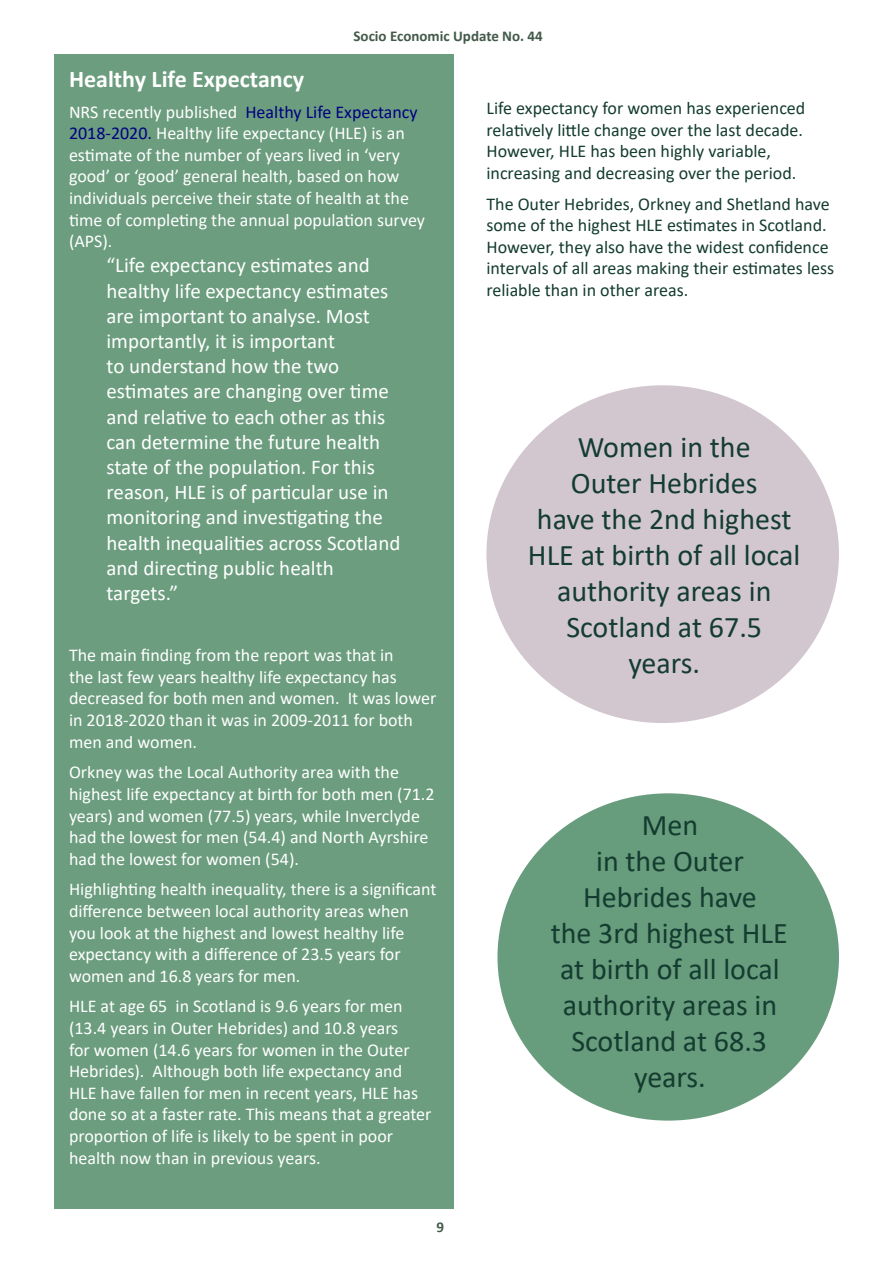
<style>
.page{position:relative;width:893px;height:1263px;background:#fff}
.page>*{position:absolute;margin:0;border:0;box-sizing:border-box;transform-origin:0 0}
.Large_para_green{font:30px/36px "Calibri";color:#143c30;text-align:center}
.Heading_1_Paper{font:700 24px "Calibri";color:#fff}
.Large_indent_paper{font:21px/25.2px "Calibri";color:#fff}
.t1{font:18px/21.6px "Calibri";color:#fff}
.Paragraph_Style_Gree{font:18px/21.6px "Calibri";color:#143c30}
.t2{font:700 15px "Calibri";color:#435a4a}
.s1{color:#000080}
</style>
<div class="page">
<div style="left:54px;top:54px;width:400px;height:1155px;background:#6b9d7e"></div>
<div style="left:497px;top:793px;width:342px;height:327px;background:#679c7c;border-radius:50%"></div>
<div style="left:486px;top:385px;width:353px;height:338px;background:#d2c7ce;border-radius:50%"></div>
<p class="t2" style="left:354px;top:25px;width:191px">Socio Economic Update No. 44</p>
<p class="Heading_1_Paper" style="left:69px;top:62px;width:237px">Healthy Life Expectancy</p>
<p class="t1" style="left:69px;top:100px;width:358px">NRS recently published <span class="s1">Healthy Life Expectancy 2018-2020.</span> Healthy life expectancy (HLE) is an estimate of the number of years lived in ‘very good’ or ‘good’ general health, based on how individuals perceive their state of health at the time of completing the annual population survey (APS).</p>
<p class="Large_indent_paper" style="left:106px;top:252px;width:295px">“Life expectancy estimates and healthy life expectancy estimates are important to analyse. Most importantly, it is important<br>to understand how the two estimates are changing over time and relative to each other as this can determine the future health state of the population. For this reason, HLE is of particular use in monitoring and investigating the health inequalities across Scotland and directing public health targets.”</p>
<p class="t1" style="left:69px;top:644px;width:369px">The main finding from the report was that in<br>the last few years healthy life expectancy has decreased for both men and women. It was lower in 2018-2020 than it was in 2009-2011 for both men and women.</p>
<p class="t1" style="left:69px;top:761px;width:367px">Orkney was the Local Authority area with the highest life expectancy at birth for both men (71.2 years) and women (77.5) years, while Inverclyde had the lowest for men (54.4) and North Ayrshire had the lowest for women (54).</p>
<p class="t1" style="left:69px;top:878px;width:369px">Highlighting health inequality, there is a significant difference between local authority areas when you look at the highest and lowest healthy life expectancy with a difference of 23.5 years for women and 16.8 years for men.</p>
<p class="t1" style="left:69px;top:995px;width:364px">HLE at age 65 in Scotland is 9.6 years for men (13.4 years in Outer Hebrides) and 10.8 years<br>for women (14.6 years for women in the Outer Hebrides). Although both life expectancy and HLE have fallen for men in recent years, HLE has done so at a faster rate. This means that a greater proportion of life is likely to be spent in poor health now than in previous years.</p>
<p class="t2" style="left:436px;top:1216px;width:9px">9</p>
<p class="Paragraph_Style_Gree" style="left:486px;top:97px;width:320px">Life expectancy for women has experienced relatively little change over the last decade.<br>However, HLE has been highly variable, increasing and decreasing over the period.</p>
<p class="Paragraph_Style_Gree" style="left:486px;top:192px;width:349px">The Outer Hebrides, Orkney and Shetland have some of the highest HLE estimates in Scotland.<br>However, they also have the widest confidence intervals of all areas making their estimates less reliable than in other areas.</p>
<p class="Large_para_green" style="left:528px;top:429px;width:274px">Women in the<br>Outer Hebrides<br>have the 2nd highest<br>HLE at birth of all local authority areas in<br>Scotland at 67.5 years.</p>
<p class="Large_para_green" style="left:551px;top:807px;width:238px">Men<br>in the Outer<br>Hebrides have<br>the 3rd highest HLE at birth of all local authority areas in<br>Scotland at 68.3 years.</p>
</div>
